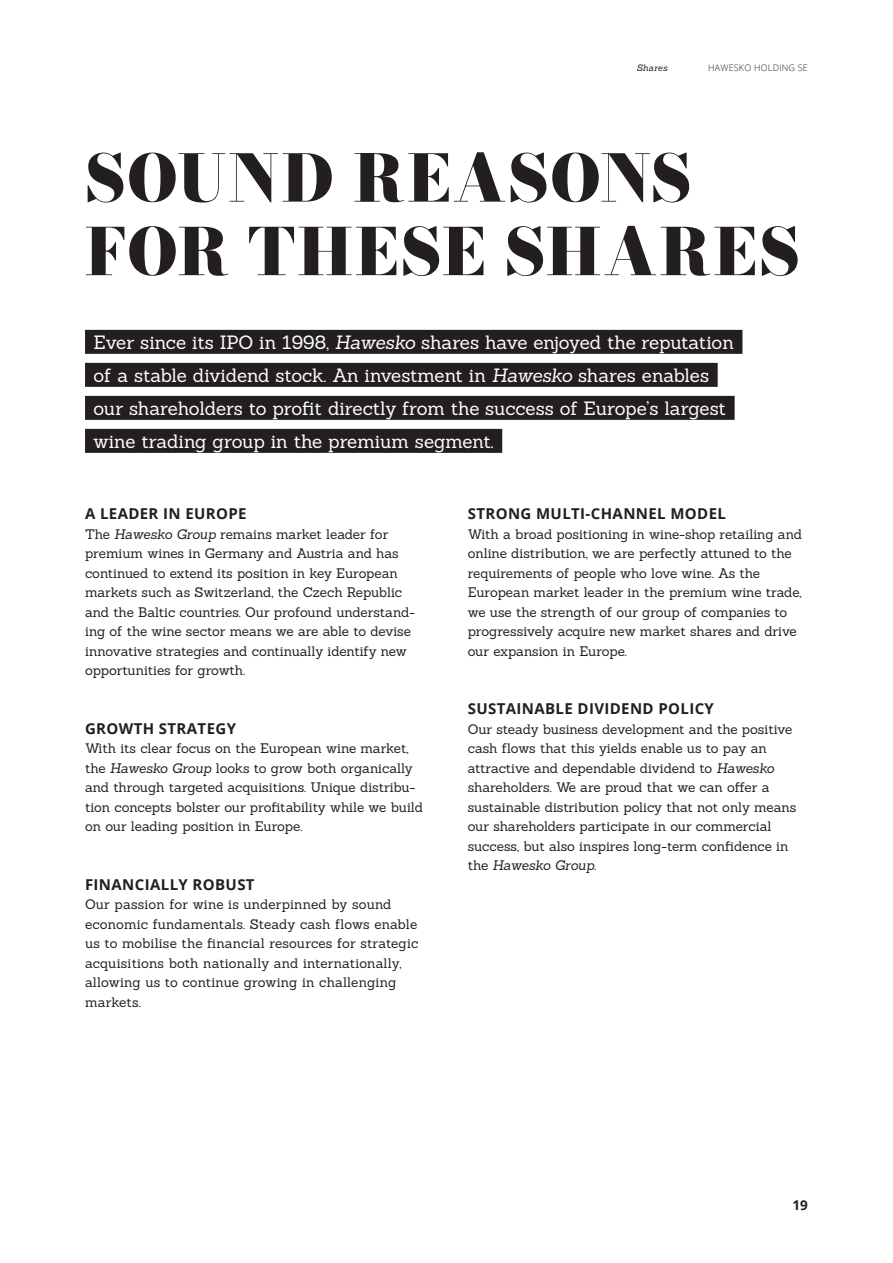
<style>
.page{position:relative;width:893px;height:1263px;background:#fff}
.page>*{position:absolute;margin:0;border:0;box-sizing:border-box;transform-origin:0 0}
.t1{font:900 64.5px/73.5px "Bodoni Moda 18 pt";letter-spacing:.035em;color:#231f20}
.t2{font:18.75px/33px "Sanchez";letter-spacing:-.005em;color:#fff}
.t3{font:700 15px "Open Sans";letter-spacing:.025em;color:#231f20}
.t4{font:13.5px/19.5px "Sanchez";letter-spacing:-.005em;color:#231f20}
.t5{font:700 13.5px "Open Sans";color:#231f20}
.t6{font:300 9px "Open Sans";letter-spacing:.025em;color:#231f20}
.t7{font:italic 9px "Sanchez";letter-spacing:.025em;color:#231f20}
.s1{font-style:italic}
</style>
<div class="page">
<div style="left:85px;top:330px;width:657px;height:24px;background:#231f20"></div>
<div style="left:85px;top:363px;width:633px;height:24px;background:#231f20"></div>
<div style="left:85px;top:396px;width:650px;height:24px;background:#231f20"></div>
<div style="left:85px;top:429px;width:417px;height:24px;background:#231f20"></div>
<p class="t7" style="left:637px;top:61px;width:32px">Shares</p>
<p class="t6" style="left:708px;top:61px;width:101px">HAWESKO HOLDING SE</p>
<h1 class="t1" style="left:85px;top:144px;width:717px">SOUND REASONS<br>FOR THESE SHARES</h1>
<p class="t2" style="left:94px;top:326px;width:642px">Ever since its IPO in 1998, <span class="s1">Hawesko</span> shares have enjoyed the reputation of a stable dividend stock. An investment in <span class="s1">Hawesko</span> shares enables our shareholders to profit directly from the success of Europe’s largest wine trading group in the premium segment.</p>
<p class="t3" style="left:85px;top:503px;width:163px">A LEADER IN EUROPE</p>
<p class="t4" style="left:85px;top:524px;width:331px">The <span class="s1">Hawesko Group</span> remains market leader for premium wines in Germany and Austria and has continued to extend its position in key European markets such as Switzerland, the Czech Republic and the Baltic countries. Our profound understand&shy;ing of the wine sector means we are able to devise innovative strategies and continually identify new opportunities for growth.</p>
<p class="t3" style="left:85px;top:717px;width:153px">GROWTH STRATEGY</p>
<p class="t4" style="left:85px;top:738px;width:340px">With its clear focus on the European wine market, the <span class="s1">Hawesko Group</span> looks to grow both organically and through targeted acquisitions. Unique distribu&shy;tion concepts bolster our profitability while we build on our leading position in Europe.</p>
<p class="t3" style="left:85px;top:873px;width:171px">FINANCIALLY ROBUST</p>
<p class="t4" style="left:85px;top:894px;width:335px">Our passion for wine is underpinned by sound economic fundamentals. Steady cash flows enable us to mobilise the financial resources for strategic acquisitions both nationally and internationally, allowing us to continue growing in challenging markets.</p>
<p class="t3" style="left:468px;top:503px;width:260px">STRONG MULTI-CHANNEL MODEL</p>
<p class="t4" style="left:468px;top:524px;width:336px">With a broad positioning in wine-shop retailing and online distribution, we are perfectly attuned to the requirements of people who love wine. As the European market leader in the premium wine trade, we use the strength of our group of companies to progressively acquire new market shares and drive our expansion in Europe.</p>
<p class="t3" style="left:468px;top:698px;width:248px">SUSTAINABLE DIVIDEND POLICY</p>
<p class="t4" style="left:468px;top:719px;width:330px">Our steady business development and the positive cash flows that this yields enable us to pay an attractive and dependable dividend to <span class="s1">Hawesko </span>shareholders. We are proud that we can offer a sustainable distribution policy that not only means our shareholders participate in our commercial success, but also inspires long-term confidence in the <span class="s1">Hawesko Group</span>.</p>
<p class="t5" style="left:793px;top:1195px;width:17px">19</p>
</div>
